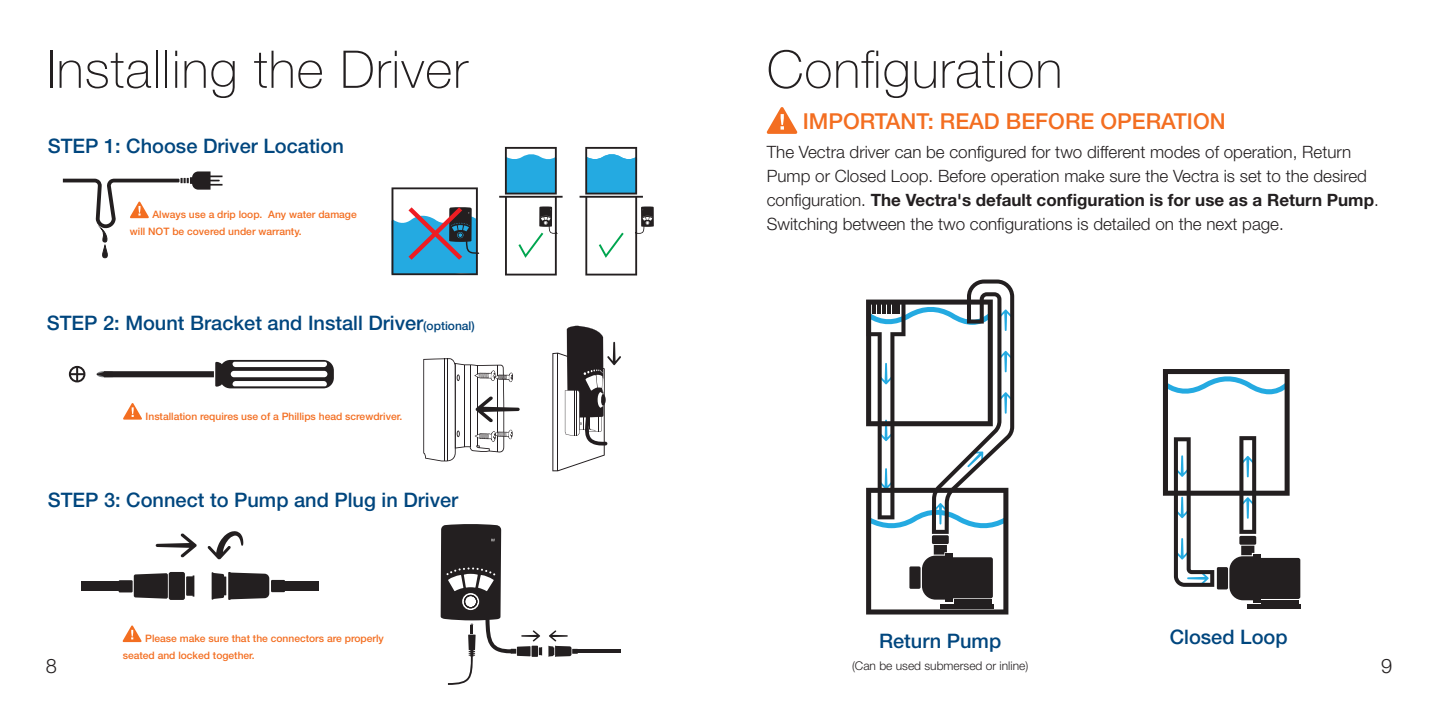
<style>
.page{position:relative;width:1440px;height:720px;background:#fff}
.page>*{position:absolute;margin:0;border:0;box-sizing:border-box;transform-origin:0 0}
.t1{font:100 52px "Helvetica Neue";letter-spacing:.02em;color:#231f20}
.t2{font:500 22px "Helvetica Neue";color:#f36e21}
.t3{font:500 20px "Helvetica Neue";color:#00467e}
.t4{font:300 20px "Helvetica Neue";color:#231f20}
.t5{font:300 17px/24px "Helvetica Neue";color:#231f20}
.t6{font:300 12px "Helvetica Neue";color:#231f20}
.t7{font:500 10.2px/16.4px "Helvetica Neue";color:#f36e21}
.s1{font-size:12px}
.s2{font-weight:700}
</style>
<div class="page">
<hr style="left:577px;top:649px;width:44px;height:4px;background:#231f20">
<svg style="left:392px;top:187px;width:87px;height:88px"></svg>
<svg style="left:63px;top:171px;width:160px;height:87px"></svg>
<svg style="left:123px;top:403px;width:19px;height:17px"></svg>
<svg style="left:123px;top:626px;width:19px;height:16px"></svg>
<svg style="left:866px;top:280px;width:148px;height:335px"></svg>
<div style="left:932px;top:535px;width:17px;height:9px;background:#231f20;border-radius:2px"></div>
<div style="left:909px;top:566px;width:12px;height:23px;background:#231f20;border-radius:2px"></div>
<div style="left:940px;top:604px;width:53px;height:5px;background:#231f20"></div>
<div style="left:954px;top:600px;width:37px;height:6px;background:#231f20"></div>
<div style="left:1253px;top:554px;width:7px;height:49px;background:#231f20"></div>
<div style="left:1248px;top:604px;width:53px;height:5px;background:#231f20"></div>
<div style="left:1262px;top:600px;width:37px;height:7px;background:#231f20"></div>
<svg style="left:1163px;top:369px;width:137px;height:231px"></svg>
<svg style="left:499px;top:147px;width:63px;height:128px"></svg>
<svg style="left:580px;top:147px;width:74px;height:128px"></svg>
<svg style="left:69px;top:366px;width:16px;height:16px"></svg>
<svg style="left:220px;top:360px;width:114px;height:28px;background:#322e2f"></svg>
<svg style="left:233px;top:362px;width:94px;height:5px"></svg>
<svg style="left:233px;top:381px;width:94px;height:5px"></svg>
<div style="left:231px;top:371px;width:96px;height:6px;background:#fff;border-radius:3px"></div>
<svg style="left:97px;top:362px;width:127px;height:25px"></svg>
<svg style="left:208px;top:531px;width:35px;height:29px"></svg>
<svg style="left:134px;top:573px;width:34px;height:26px"></svg>
<div style="left:169px;top:572px;width:16px;height:28px;background:#231f20;border-radius:2px"></div>
<svg style="left:186px;top:575px;width:8px;height:22px"></svg>
<div style="left:271px;top:580px;width:14px;height:12px;background:#231f20"></div>
<div style="left:283px;top:581px;width:36px;height:10px;background:#231f20"></div>
<svg style="left:211px;top:572px;width:58px;height:28px;background:#423e3f"></svg>
<div style="left:119px;top:580px;width:14px;height:12px;background:#231f20"></div>
<div style="left:81px;top:581px;width:40px;height:10px;background:#231f20"></div>
<svg style="left:156px;top:533px;width:41px;height:24px"></svg>
<svg style="left:552px;top:326px;width:69px;height:145px"></svg>
<svg style="left:423px;top:358px;width:97px;height:103px"></svg>
<svg style="left:767px;top:107px;width:30px;height:27px"></svg>
<svg style="left:441px;top:524px;width:137px;height:161px"></svg>
<h1 class="t1" style="left:47px;top:40px;width:422px">Installing the Driver</h1>
<p class="t3" style="left:48px;top:134px;width:298px">STEP 1: Choose Driver Location</p>
<p class="t7" style="left:130px;top:206px;width:228px;text-indent:22px">Always use a drip loop. Any water damage will NOT be covered under warranty.</p>
<p class="t3" style="left:47px;top:311px;width:430px">STEP 2: Mount Bracket and Install Driver<span class="s1">(optional)</span></p>
<p class="t7" style="left:146px;top:408px;width:258px">Installation requires use of a Phillips head screwdriver.</p>
<p class="t3" style="left:48px;top:488px;width:412px">STEP 3: Connect to Pump and Plug in Driver</p>
<h1 class="t1" style="left:767px;top:40px;width:297px">Configuration</h1>
<p class="t2" style="left:803px;top:108px;width:424px">IMPORTANT: READ BEFORE OPERATION</p>
<p class="t5" style="left:767px;top:139px;width:614px">The Vectra driver can be configured for two different modes of operation, Return Pump or Closed Loop. Before operation make sure the Vectra is set to the desired configuration. <span class="s2">The Vectra's default configuration is for use as a Return Pump</span>.<br>Switching between the two configurations is detailed on the next page.</p>
<p class="t3" style="left:879px;top:629px;width:124px">Return Pump</p>
<p class="t3" style="left:1170px;top:625px;width:119px">Closed Loop</p>
<p class="t7" style="left:123px;top:630px;width:263px;text-indent:22px">Please make sure that the connectors are properly seated and locked together.</p>
<p class="t4" style="left:46px;top:654px;width:13px">8</p>
<p class="t4" style="left:1381px;top:654px;width:13px">9</p>
<p class="t6" style="left:852px;top:658px;width:178px">(Can be used submersed or inline)</p>
</div>
